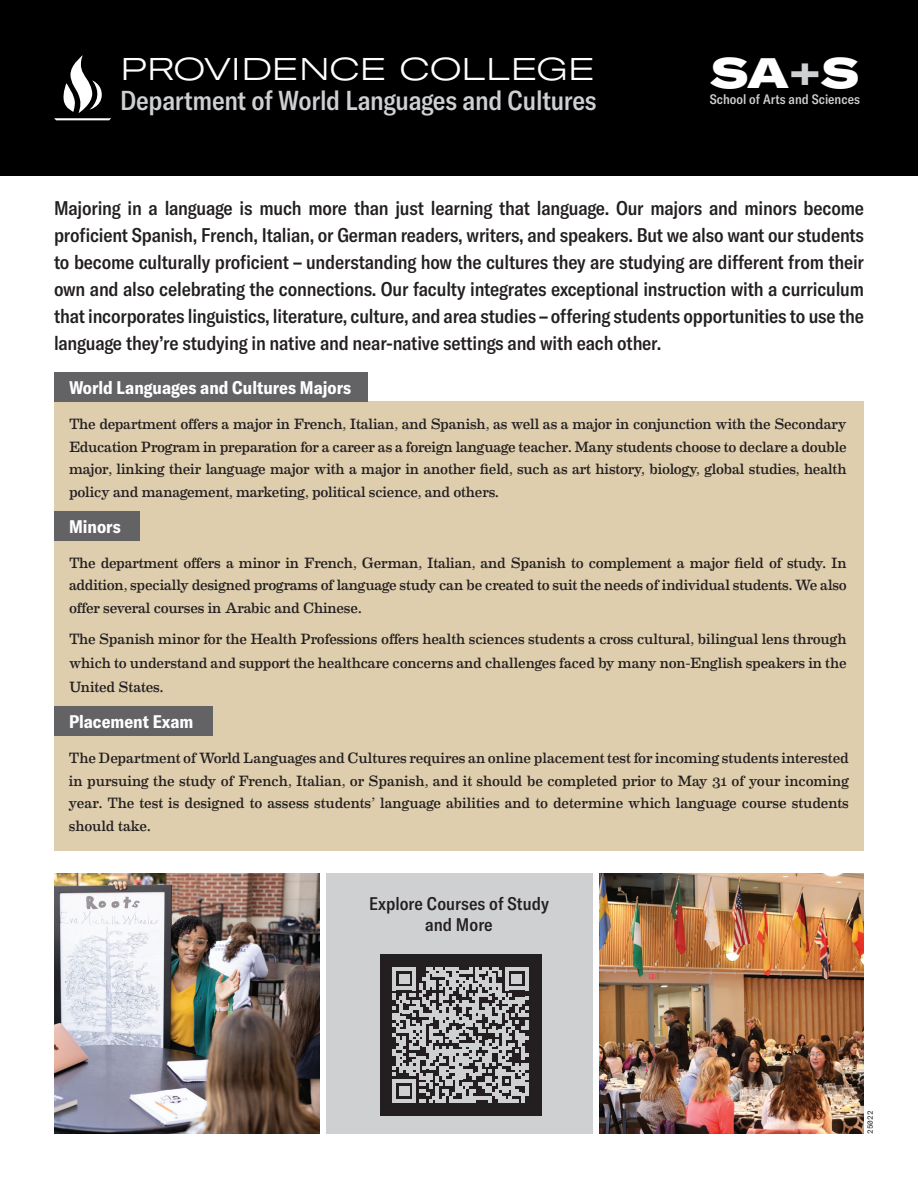
<style>
.page{position:relative;width:918px;height:1188px;background:#fff}
.page>*{position:absolute;margin:0;border:0;box-sizing:border-box;transform-origin:0 0}
.t1{font:42px "GT America Exp Bl";color:#fff}
.t2{font:31.05px "GT America Exp Lt";color:#fff}
.t3{font:500 condensed 27px "GT America";letter-spacing:-.01em;color:#cfd0d2}
.t4{font:500 condensed 19.5px/27px "GT America";letter-spacing:-.01em;color:#231f20;text-align:justify}
.t5{font:700 condensed 18px "GT America";color:#fff}
.t6{font:500 condensed 18px/21.6px "GT America";color:#231f20;text-align:center}
.t7{font:15px/22.5px "Eames Century Modern";letter-spacing:-.01em;color:#231f20;text-align:justify}
.t8{font:500 condensed 13.5px "GT America";color:#cfd0d2}
.t9{font:7.5px "GT America Mono";color:#231f20}
.s1{color:#cfd0d2}
</style>
<div class="page">
<div style="left:0;top:0;width:918px;height:176px;background:#000001"></div>
<svg style="left:54px;top:55px;width:57px;height:65px"></svg>
<img style="left:54px;top:873px;width:266px;height:261px">
<img style="left:599px;top:873px;width:265px;height:261px">
<div style="left:326px;top:873px;width:267px;height:261px;background:#cfd0d2"></div>
<div style="left:380px;top:954px;width:162px;height:162px;background:#231f20"></div>
<svg style="left:393px;top:967px;width:135px;height:136px"></svg>
<div style="left:54px;top:401px;width:810px;height:449px;background:#deceae"></div>
<div style="left:54px;top:373px;width:313px;height:29px;background:#636366"></div>
<div style="left:54px;top:707px;width:158px;height:29px;background:#636366"></div>
<div style="left:54px;top:512px;width:85px;height:29px;background:#636366"></div>
<h2 class="t2" style="left:120px;top:50px;width:477px">PROVIDENCE COLLEGE</h2>
<h3 class="t3" style="left:120px;top:84px;width:478px">Department of World Languages and Cultures</h3>
<h1 class="t1" style="left:711px;top:46px;width:149px">SA<span class="s1">+</span>S</h1>
<p class="t8" style="left:710px;top:92px;width:152px">School of Arts and Sciences</p>
<p class="t4" style="left:54px;top:195px;width:812px">Majoring in a language is much more than just learning that language. Our majors and minors become proficient Spanish, French, Italian, or German readers, writers, and speakers. But we also want our students to become culturally proficient – understanding how the cultures they are studying are different from their own and also celebrating the connections. Our faculty integrates exceptional instruction with a curriculum that incorporates linguistics, literature, culture, and area studies – offering students opportunities to use the language they’re studying in native and near-native settings and with each other.</p>
<p class="t5" style="left:69px;top:377px;width:284px">World Languages and Cultures Majors</p>
<p class="t7" style="left:69px;top:412px;width:779px">The department offers a major in French, Italian, and Spanish, as well as a major in conjunction with the Secondary Education Program in preparation for a career as a foreign language teacher. Many students choose to declare a double major, linking their language major with a major in another field, such as art history, biology, global studies, health policy and management, marketing, political science, and others.</p>
<p class="t5" style="left:69px;top:516px;width:53px">Minors</p>
<p class="t7" style="left:69px;top:551px;width:779px">The department offers a minor in French, German, Italian, and Spanish to complement a major field of study. In addition, specially designed programs of language study can be created to suit the needs of individual students. We also offer several courses in Arabic and Chinese.</p>
<p class="t7" style="left:69px;top:626px;width:779px;line-height:24px">The Spanish minor for the Health Professions offers health sciences students a cross cultural, bilingual lens through which to understand and support the healthcare concerns and challenges faced by many non-English speakers in the United States.</p>
<p class="t5" style="left:69px;top:711px;width:126px">Placement Exam</p>
<p class="t7" style="left:69px;top:746px;width:782px">The Department of World Languages and Cultures requires an online placement test for incoming students interested in pursuing the study of French, Italian, or Spanish, and it should be completed prior to May 31 of your incoming year. The test is designed to assess students’ language abilities and to determine which language course students should take.</p>
<p class="t6" style="left:369px;top:892px;width:181px">Explore Courses of Study and More</p>
<p class="t9" style="left:866px;top:1134px;width:25px;rotate:-90deg">25022</p>
</div>
